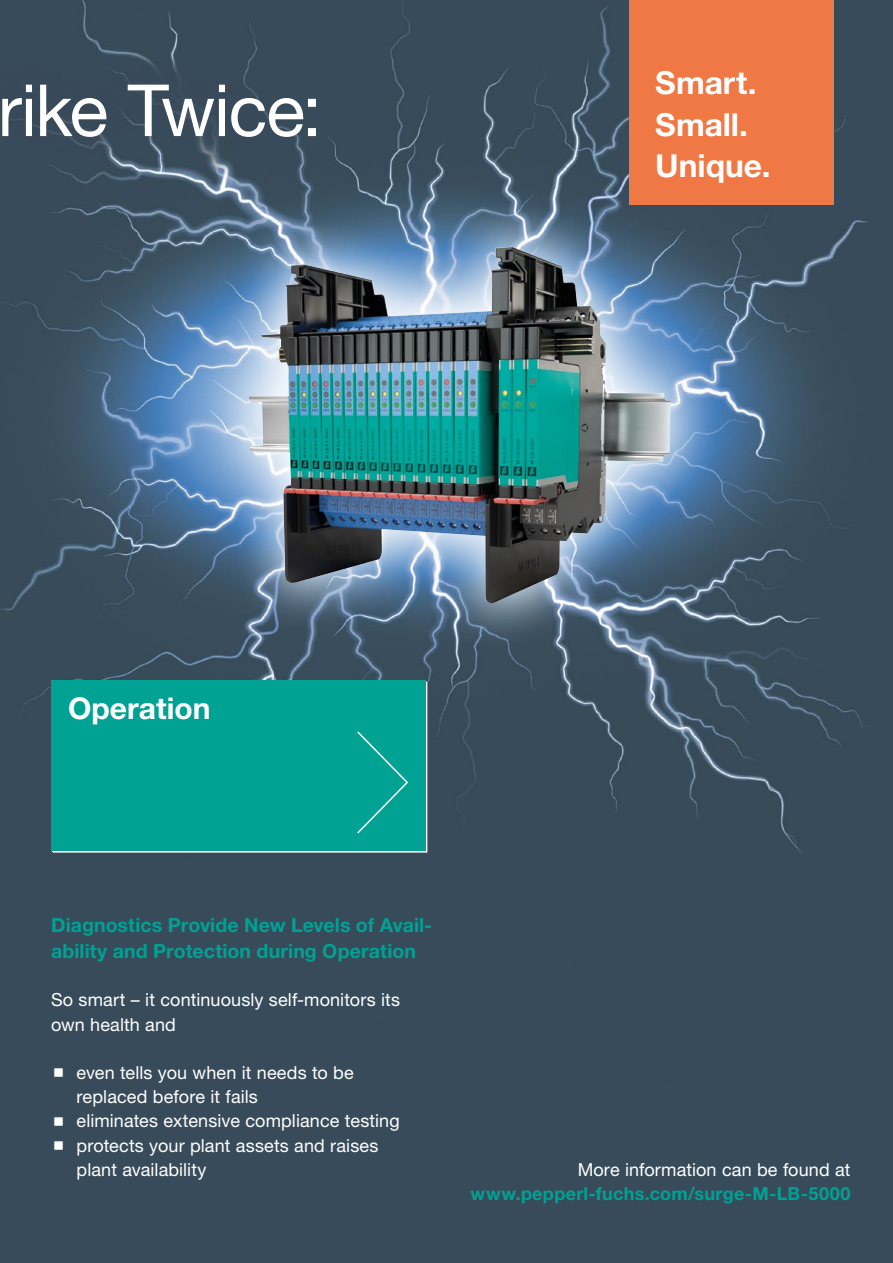
<style>
.page{position:relative;width:893px;height:1263px;background:#fff}
.page>*{position:absolute;margin:0;border:0;box-sizing:border-box;transform-origin:0 0}
.t1{font:72px "Helvetica Neue LTW1 G";letter-spacing:-.02em;color:#fff}
.t2{font:700 31.65px/41.4px "Helvetica Neue LTW1 G";color:#fff}
.t3{font:700 30px "Helvetica Neue LTW1 G";color:#fff}
.t4{font:700 19.5px/25.3px "Helvetica Neue LTW1 G";letter-spacing:.005em;color:#00a294}
.t5{font:18px/24.3px "Helvetica Neue LTW1 G";letter-spacing:.005em;color:#fff}
.t6{font:700 18px "Helvetica Neue LTW1 G";letter-spacing:.02em;color:#00a294}
</style>
<div class="page">
<img style="left:0;top:0;width:893px;height:1263px">
<div style="left:201px;top:197px;width:521px;height:455px;background:#fff;opacity:.9"></div>
<img style="left:249px;top:248px;width:422px;height:355px">
<div style="left:629px;top:0;width:204px;height:204px;background:#ef7844"></div>
<svg style="left:51px;top:680px;width:376px;height:173px"></svg>
<div style="left:51px;top:680px;width:374px;height:170px;background:#00a294"></div>
<svg style="left:357px;top:731px;width:52px;height:103px"></svg>
<svg style="left:54px;top:1068px;width:9px;height:9px"></svg>
<svg style="left:54px;top:1117px;width:9px;height:8px"></svg>
<svg style="left:54px;top:1141px;width:9px;height:9px"></svg>
<h1 class="t1" style="left:-2px;top:66px;width:326px">rike Twice:</h1>
<h2 class="t2" style="left:655px;top:62px;width:117px">Smart.<br>Small.<br>Unique.</h2>
<h3 class="t3" style="left:68px;top:690px;width:144px">Operation</h3>
<p class="t4" style="left:51px;top:913px;width:383px">Diagnostics Provide New Levels of Avail&shy;ability and Protection during Operation</p>
<p class="t5" style="left:51px;top:987px;width:350px">So smart – it continuously self-monitors its own health and</p>
<p class="t5" style="left:77px;top:1060px;width:325px">even tells you when it needs to be replaced before it fails<br>eliminates extensive compliance testing protects your plant assets and raises plant availability</p>
<p class="t5" style="left:578px;top:1157px;width:274px">More information can be found at</p>
<p class="t6" style="left:471px;top:1182px;width:381px">www.pepperl-fuchs.com/surge-M-LB-5000</p>
</div>
